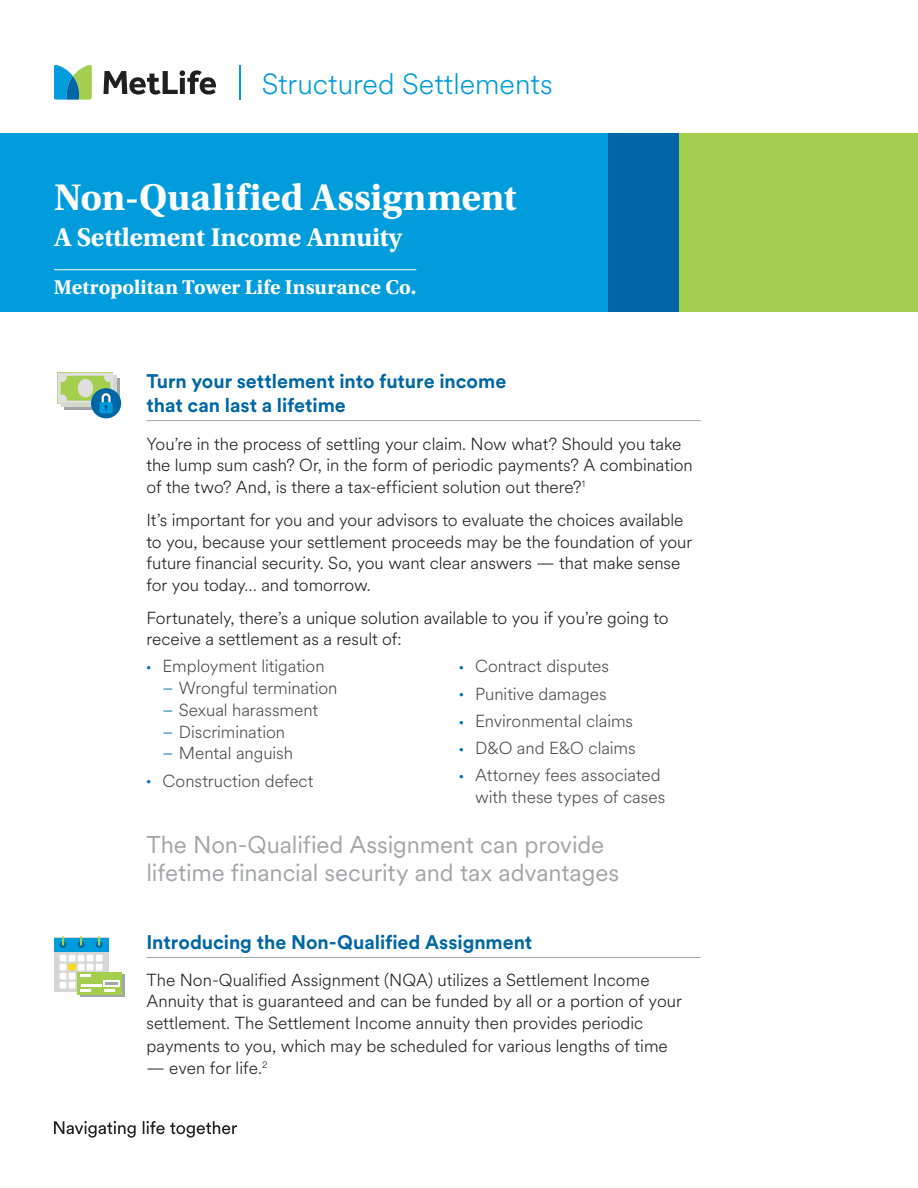
<style>
.page{position:relative;width:918px;height:1188px;background:#fff}
.page>*{position:absolute;margin:0;border:0;box-sizing:border-box;transform-origin:0 0}
.t1{font:700 39px "Utopia Std";color:#fff}
.t2{font:300 28.95px "Met Life Circular";color:#009cdc}
.t3{font:700 27px "Utopia Std";letter-spacing:-.01em;color:#fff}
.t4{font:24px/28.5px "Met Life Circular";letter-spacing:-.005em;color:#a3a6a9}
.t5{font:700 21px "Utopia Std";color:#fff}
.t6{font:700 19.5px/24px "Met Life Circular";color:#0066a5}
.t7{font:300 17.25px/21.8px "Met Life Circular";color:#221f20}
.t8{font:300 17.25px/21.8px "Met Life Circular";letter-spacing:-.005em;color:#4c4d4f;text-align:right}
.s1{font-size:8.25px;color:#0074af}
.s2{color:#0074af}
</style>
<div class="page">
<hr style="left:239px;top:65px;width:2px;height:35px;background:#009cdc">
<svg style="left:103px;top:70px;width:113px;height:25px"></svg>
<svg style="left:54px;top:65px;width:38px;height:35px"></svg>
<div style="left:0;top:133px;width:679px;height:179px;background:#009cdc"></div>
<div style="left:608px;top:133px;width:71px;height:179px;background:#0066a5"></div>
<hr style="left:54px;top:269px;width:362px;height:1px;background:#fff">
<svg style="left:54px;top:1121px;width:183px;height:17px"></svg>
<hr style="left:146px;top:420px;width:555px;height:1px;background:#a3a6a9">
<hr style="left:146px;top:957px;width:555px;height:1px;background:#a3a6a9">
<div style="left:679px;top:133px;width:239px;height:179px;background:#a4ce4e"></div>
<svg style="left:116px;top:379px;width:4px;height:17px"></svg>
<div style="left:61px;top:376px;width:55px;height:31px;background:#d6d7d5"></div>
<div style="left:91px;top:388px;width:30px;height:30px;background:#0066a5;border-radius:50%"></div>
<div style="left:99px;top:402px;width:14px;height:11px;background:#009cdc;border-radius:2px"></div>
<svg style="left:58px;top:373px;width:55px;height:38px"></svg>
<svg style="left:54px;top:951px;width:54px;height:41px"></svg>
<div style="left:54px;top:938px;width:54px;height:13px;background:#009cdc"></div>
<svg style="left:60px;top:941px;width:6px;height:7px"></svg>
<svg style="left:62px;top:936px;width:2px;height:10px"></svg>
<svg style="left:78px;top:941px;width:6px;height:7px"></svg>
<svg style="left:80px;top:936px;width:2px;height:10px"></svg>
<svg style="left:96px;top:941px;width:7px;height:7px"></svg>
<svg style="left:98px;top:936px;width:2px;height:10px"></svg>
<svg style="left:60px;top:955px;width:33px;height:6px"></svg>
<div style="left:96px;top:955px;width:7px;height:6px;background:#fff"></div>
<div style="left:60px;top:964px;width:6px;height:7px;background:#fff"></div>
<div style="left:69px;top:964px;width:6px;height:7px;background:#ffd902"></div>
<div style="left:78px;top:964px;width:6px;height:7px;background:#fff"></div>
<div style="left:87px;top:964px;width:6px;height:7px;background:#fff"></div>
<div style="left:96px;top:964px;width:7px;height:7px;background:#fff"></div>
<div style="left:60px;top:973px;width:6px;height:7px;background:#fff"></div>
<div style="left:69px;top:973px;width:6px;height:7px;background:#fff"></div>
<div style="left:60px;top:982px;width:6px;height:7px;background:#fff"></div>
<div style="left:69px;top:982px;width:6px;height:7px;background:#fff"></div>
<svg style="left:80px;top:974px;width:45px;height:22px"></svg>
<div style="left:77px;top:972px;width:45px;height:22px;background:#a4ce4e"></div>
<svg style="left:81px;top:975px;width:10px;height:2px"></svg>
<hr style="left:81px;top:985px;width:20px;height:2px;background:#fff">
<svg style="left:104px;top:981px;width:16px;height:6px"></svg>
<svg style="left:81px;top:990px;width:10px;height:2px"></svg>
<svg style="left:104px;top:983px;width:14px;height:9px"></svg>
<h2 class="t2" style="left:262px;top:67px;width:292px">Structured Settlements</h2>
<h1 class="t1" style="left:54px;top:183px;width:464px">Non-Qualified Assignment</h1>
<h3 class="t3" style="left:54px;top:222px;width:350px">A Settlement Income Annuity</h3>
<p class="t5" style="left:54px;top:280px;width:364px">Metropolitan Tower Life Insurance Co.</p>
<p class="t6" style="left:146px;top:371px;width:361px">Turn your settlement into future income that can last a lifetime</p>
<p class="t7" style="left:146px;top:434px;width:548px">You’re in the process of settling your claim. Now what? Should you take the lump sum cash? Or, in the form of periodic payments? A combination of the two? And, is there a tax-efficient solution out there?<sup>1</sup></p>
<p class="t7" style="left:146px;top:510px;width:547px">It’s important for you and your advisors to evaluate the choices available to you, because your settlement proceeds may be the foundation of your future financial security. So, you want clear answers — that make sense for you today… and tomorrow.</p>
<p class="t7" style="left:146px;top:608px;width:524px">Fortunately, there’s a unique solution available to you if you’re going to receive a settlement as a result of:</p>
<p class="t8" style="left:146px;top:657px;width:180px"><span class="s1">•</span> Employment litigation</p>
<p class="t8" style="left:163px;top:678px;width:176px"><span class="s2">–</span> Wrongful termination</p>
<p class="t8" style="left:163px;top:700px;width:157px"><span class="s2">–</span> Sexual harassment</p>
<p class="t8" style="left:163px;top:722px;width:124px"><span class="s2">–</span> Discrimination</p>
<p class="t8" style="left:163px;top:744px;width:132px"><span class="s2">–</span> Mental anguish</p>
<p class="t8" style="left:146px;top:771px;width:169px"><span class="s1">•</span> Construction defect</p>
<p class="t8" style="left:459px;top:657px;width:152px"><span class="s1">•</span> Contract disputes</p>
<p class="t8" style="left:459px;top:684px;width:149px"><span class="s1">•</span> Punitive damages</p>
<p class="t8" style="left:459px;top:711px;width:176px"><span class="s1">•</span> Environmental claims</p>
<p class="t8" style="left:459px;top:738px;width:178px"><span class="s1">•</span> D&amp;O and E&amp;O claims</p>
<p class="t8" style="left:459px;top:765px;width:208px"><span class="s1">•</span> Attorney fees associated with these types of cases</p>
<h3 class="t4" style="left:146px;top:832px;width:474px">The Non-Qualified Assignment can provide lifetime financial security and tax advantages</h3>
<p class="t6" style="left:146px;top:931px;width:387px">Introducing the Non-Qualified Assignment</p>
<p class="t7" style="left:146px;top:969px;width:537px">The Non-Qualified Assignment (NQA) utilizes a Settlement Income Annuity that is guaranteed and can be funded by all or a portion of your settlement. The Settlement Income annuity then provides periodic payments to you, which may be scheduled for various lengths of time</p>
<p class="t7" style="left:146px;top:1058px;width:123px">— even for life.<sup>2</sup></p>
</div>
